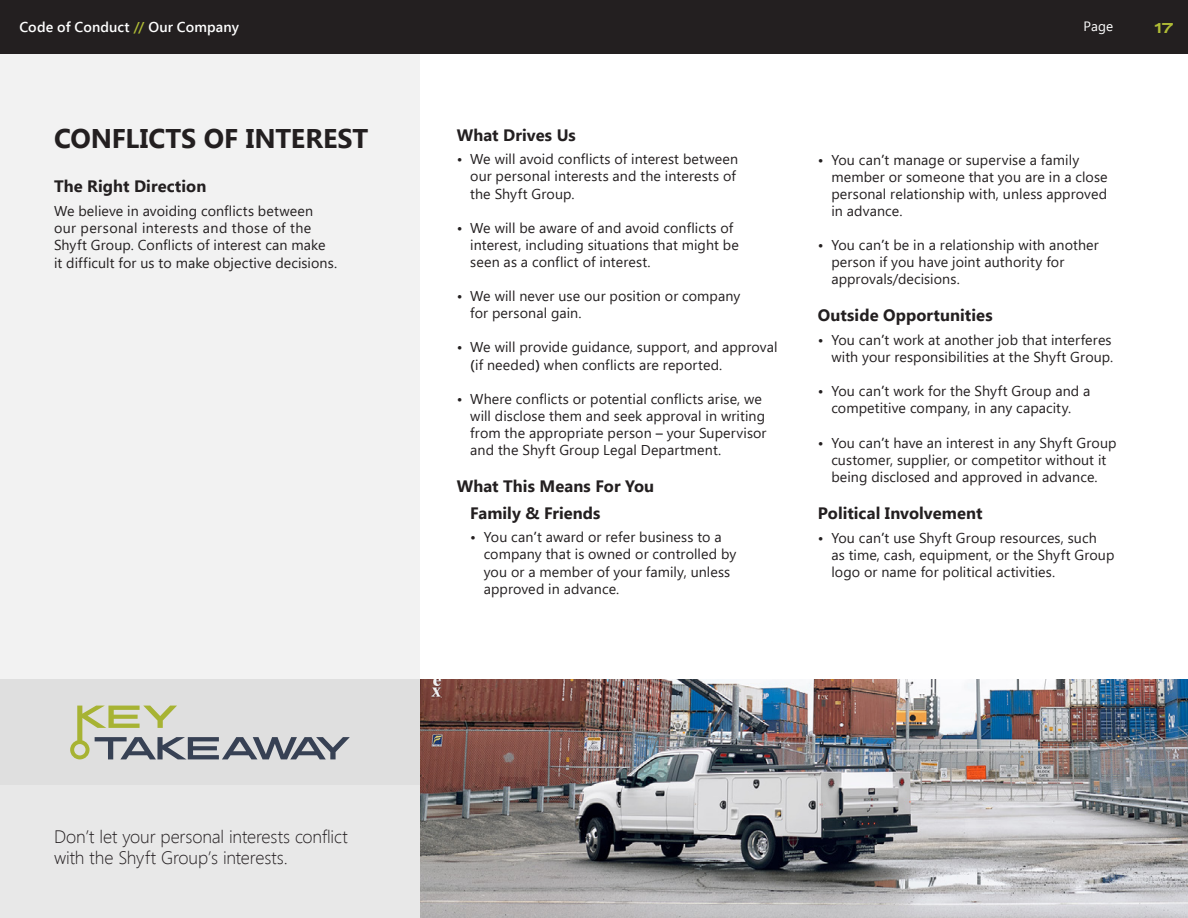
<style>
.page{position:relative;width:1188px;height:918px;background:#fff}
.page>*{position:absolute;margin:0;border:0;box-sizing:border-box;transform-origin:0 0}
.t1{font:700 27px "Segoe UI";letter-spacing:-.005em;color:#231f20}
.t2{font:300 18px/21.6px "Segoe UI";letter-spacing:-.005em;color:#241f21}
.t3{font:700 16.5px/26.5px "Segoe UI";letter-spacing:.005em;color:#231f20}
.t4{font:14.25px/17.1px "Segoe UI";letter-spacing:.005em;color:#231f20}
.t5{font:600 14.25px "Segoe UI";letter-spacing:.005em;color:#fff}
.t6{font:500 14.25px "Miedinger";color:#b0bc36}
.t7{font:13.5px "Segoe UI";color:#fff}
.s1{color:#b0bc36}
.s2{font-weight:600}
</style>
<div class="page">
<div style="left:0;top:0;width:1188px;height:54px;background:#231f20"></div>
<div style="left:0;top:54px;width:420px;height:864px;background:#f2f2f2"></div>
<img style="left:420px;top:680px;width:768px;height:238px">
<div style="left:0;top:680px;width:420px;height:238px;background:#e8e8e8"></div>
<div style="left:0;top:680px;width:420px;height:105px;background:#dfdfdf"></div>
<svg style="left:70px;top:706px;width:280px;height:53px"></svg>
<p class="t5" style="left:19px;top:17px;width:221px">Code of Conduct <span class="s1">//</span> Our Company</p>
<p class="t7" style="left:1084px;top:19px;width:31px">Page</p>
<p class="t6" style="left:1154px;top:19px;width:21px">17</p>
<h1 class="t1" style="left:54px;top:123px;width:316px">CONFLICTS OF INTEREST</h1>
<p class="t3" style="left:457px;top:122px;width:121px">What Drives Us</p>
<p class="t4" style="left:470px;top:151px;width:269px;text-indent:-13px"><span class="s2">•</span> We will avoid conflicts of interest between our personal interests and the interests of the Shyft Group.</p>
<p class="t4" style="left:470px;top:219px;width:270px;text-indent:-13px"><span class="s2">•</span> We will be aware of and avoid conflicts of interest, including situations that might be seen as a conflict of interest.</p>
<p class="t4" style="left:470px;top:288px;width:272px;text-indent:-13px"><span class="s2">•</span> We will never use our position or company for personal gain.</p>
<p class="t4" style="left:470px;top:339px;width:309px;text-indent:-13px"><span class="s2">•</span> We will provide guidance, support, and approval <span class="s2">(</span>if needed<span class="s2">)</span> when conflicts are reported.</p>
<p class="t4" style="left:470px;top:390px;width:298px;text-indent:-13px"><span class="s2">•</span> Where conflicts or potential conflicts arise, we will disclose them and seek approval in writing from the appropriate person <span class="s2">–</span> your Supervisor and the Shyft Group Legal Department.</p>
<p class="t3" style="left:470px;top:473px;width:186px;text-indent:-13px">What This Means For You<br>Family &amp; Friends</p>
<p class="t4" style="left:484px;top:529px;width:254px;text-indent:-13px"><span class="s2">•</span> You can<span class="s2">’</span>t award or refer business to a company that is owned or controlled by you or a member of your family, unless approved in advance.</p>
<p class="t3" style="left:54px;top:173px;width:154px">The Right Direction</p>
<p class="t4" style="left:54px;top:203px;width:285px">We believe in avoiding conflicts between our personal interests and those of the Shyft Group. Conflicts of interest can make it difficult for us to make objective decisions.</p>
<p class="t4" style="left:831px;top:151px;width:278px;text-indent:-13px"><span class="s2">•</span> You can<span class="s2">’</span>t manage or supervise a family member or someone that you are in a close personal relationship with, unless approved in advance.</p>
<p class="t4" style="left:831px;top:237px;width:269px;text-indent:-13px"><span class="s2">•</span> You can<span class="s2">’</span>t be in a relationship with another person if you have joint authority for approvals/decisions.</p>
<p class="t3" style="left:818px;top:302px;width:176px">Outside Opportunities</p>
<p class="t4" style="left:818px;top:332px;width:297px;text-align:right"><span class="s2">•</span> You can<span class="s2">’</span>t work at another job that interferes with your responsibilities at the Shyft Group.</p>
<p class="t4" style="left:818px;top:383px;width:274px;text-align:center"><span class="s2">•</span> You can<span class="s2">’</span>t work for the Shyft Group and a competitive company, in any capacity.</p>
<p class="t4" style="left:818px;top:434px;width:300px;text-align:center"><span class="s2">•</span> You can<span class="s2">’</span>t have an interest in any Shyft Group customer, supplier, or competitor without it being disclosed and approved in advance.</p>
<p class="t3" style="left:818px;top:500px;width:166px">Political Involvement</p>
<p class="t4" style="left:831px;top:529px;width:285px;text-indent:-13px"><span class="s2">•</span> You can<span class="s2">’</span>t use Shyft Group resources, such<br>as time, cash, equipment, or the Shyft Group logo or name for political activities.</p>
<p class="t2" style="left:54px;top:825px;width:295px">Don’t let your personal interests conflict with the Shyft Group’s interests.</p>
</div>
